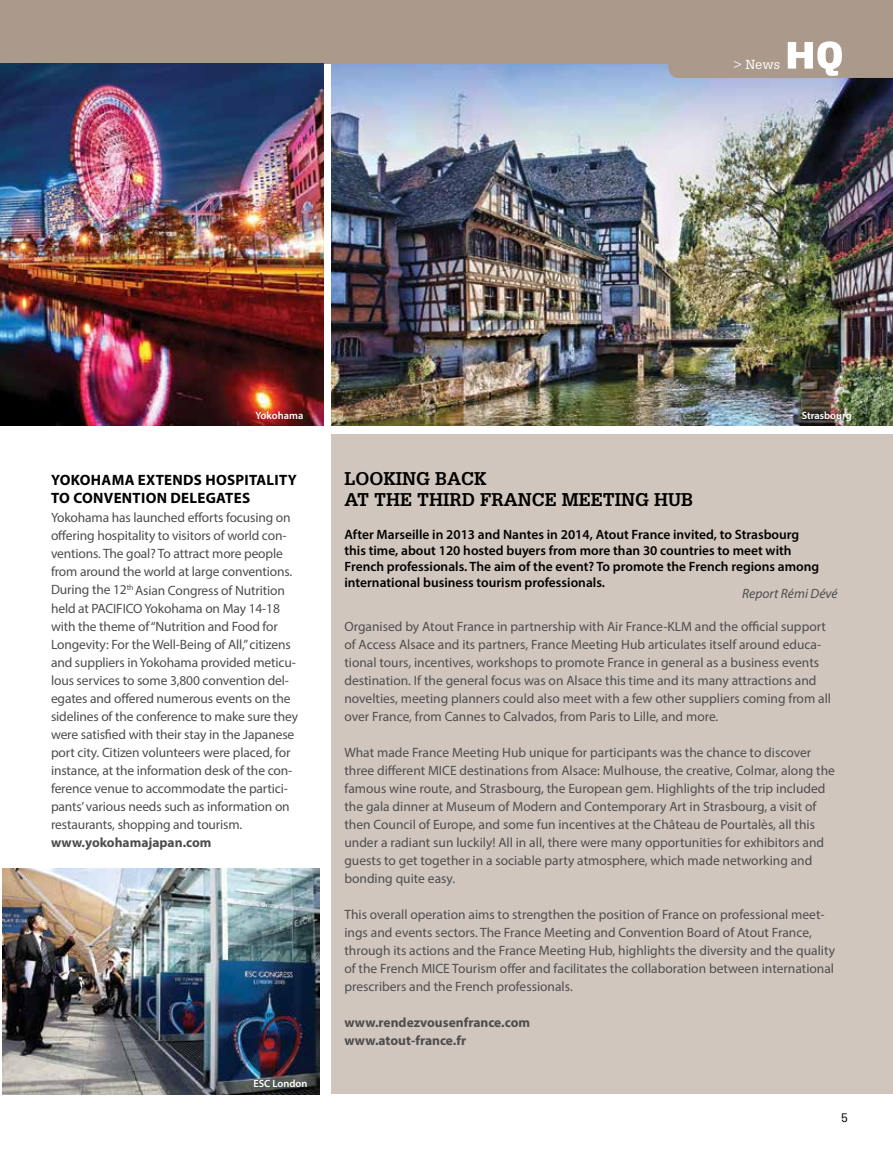
<style>
.page{position:relative;width:893px;height:1149px;background:#fff}
.page>*{position:absolute;margin:0;border:0;box-sizing:border-box;transform-origin:0 0}
.t1{font:700 18px/21.6px "Glypha LT";color:#000}
.t2{font:700 15px/18px "Myriad Pro";letter-spacing:.02em;color:#000}
.t3{font:13.5px/18px "Myriad Pro";color:#4d4d4f}
.t4{font:600 13.5px/16.2px "Myriad Pro";color:#000}
.t5{font:700 13.5px/18px "Myriad Pro";color:#4d4d4f}
.t6{font:italic 13.5px "Myriad Pro";color:#4d4d4f}
.t7{font:12.75px "Glypha LT";color:#fff}
.t8{font:12px "Glypha LT";color:#000}
.t9{font:600 10.5px "Myriad Pro";color:#fff}
</style>
<div class="page">
<img style="left:332px;top:64px;width:561px;height:361px">
<div style="left:332px;top:434px;width:561px;height:659px;background:#d1c6bd"></div>
<div style="left:0;top:0;width:893px;height:64px;background:#ab9a8b"></div>
<svg style="left:668px;top:41px;width:225px;height:37px"></svg>
<img style="left:3px;top:868px;width:317px;height:226px">
<img style="left:0;top:64px;width:323px;height:361px">
<p class="t7" style="left:733px;top:56px;width:48px">&gt; News</p>
<p class="t9" style="left:256px;top:408px;width:49px">Yokohama</p>
<p class="t9" style="left:802px;top:408px;width:52px">Strasbourg</p>
<p class="t2" style="left:51px;top:470px;width:247px">Yokohama extends hospitality to convention delegates</p>
<p class="t3" style="left:51px;top:508px;width:249px">Yokohama has launched efforts focusing on offering hospitality to visitors of world con&shy;ventions. The goal? To attract more people from around the world at large conventions.<br>During the 12<sup>th</sup> Asian Congress of Nutrition held at PACIFICO Yokohama on May 14-18 with the theme of “Nutrition and Food for Longevity: For the Well-Being of All,” citizens and suppliers in Yokohama provided meticu&shy;lous services to some 3,800 convention del&shy;egates and offered numerous events on the sidelines of the conference to make sure they were satisfied with their stay in the Japanese port city. Citizen volunteers were placed, for instance, at the information desk of the con&shy;ference venue to accommodate the partici&shy;pants’ various needs such as information on restaurants, shopping and tourism.</p>
<p class="t5" style="left:51px;top:832px;width:162px">www.yokohamajapan.com</p>
<p class="t9" style="left:253px;top:1076px;width:56px">ESC London</p>
<h1 class="t1" style="left:344px;top:467px;width:349px">LOOKING BACK<br>AT THE THIRD FRANCE MEETING HUB</h1>
<p class="t4" style="left:344px;top:525px;width:476px">After Marseille in 2013 and Nantes in 2014, Atout France invited, to Strasbourg this time, about 120 hosted buyers from more than 30 countries to meet with French professionals. The aim of the event? To promote the French regions among international business tourism professionals.</p>
<p class="t6" style="left:742px;top:584px;width:97px">Report Rémi Dévé</p>
<p class="t3" style="left:344px;top:616px;width:488px">Organised by Atout France in partnership with Air France-KLM and the official support of Access Alsace and its partners, France Meeting Hub articulates itself around educa&shy;tional tours, incentives, workshops to promote France in general as a business events destination. If the general focus was on Alsace this time and its many attractions and novelties, meeting planners could also meet with a few other suppliers coming from all over France, from Cannes to Calvados, from Paris to Lille, and more.</p>
<p class="t3" style="left:344px;top:742px;width:492px">What made France Meeting Hub unique for participants was the chance to discover three different MICE destinations from Alsace: Mulhouse, the creative, Colmar, along the famous wine route, and Strasbourg, the European gem. Highlights of the trip included the gala dinner at Museum of Modern and Contemporary Art in Strasbourg, a visit of then Council of Europe, and some fun incentives at the Château de Pourtalès, all this under a radiant sun luckily! All in all, there were many opportunities for exhibitors and guests to get together in a sociable party atmosphere, which made networking and bonding quite easy.</p>
<p class="t3" style="left:344px;top:904px;width:492px">This overall operation aims to strengthen the position of France on professional meet&shy;ings and events sectors. The France Meeting and Convention Board of Atout France, through its actions and the France Meeting Hub, highlights the diversity and the quality of the French MICE Tourism offer and facilitates the collaboration between international prescribers and the French professionals.</p>
<p class="t5" style="left:344px;top:1012px;width:187px">www.rendezvousenfrance.com www.atout-france.fr</p>
<p class="t8" style="left:841px;top:1109px;width:8px">5</p>
</div>
